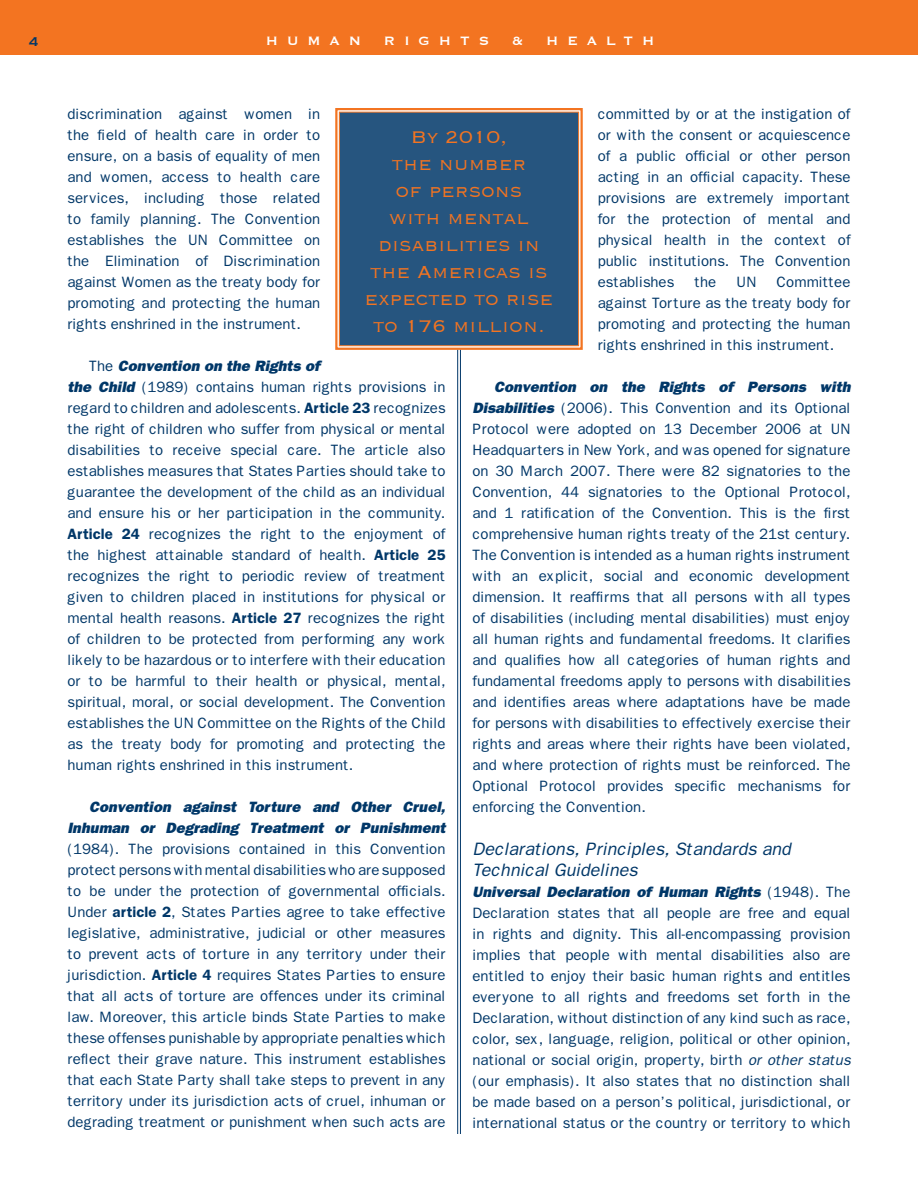
<style>
.page{position:relative;width:918px;height:1188px;background:#fff}
.page>*{position:absolute;margin:0;border:0;box-sizing:border-box;transform-origin:0 0}
.t1{font:300 22.5px/27px "Copperplate";color:#f37421;text-align:center}
.t2{font:italic 18px/21.6px "Franklin Gothic";color:#003768}
.t3{font:16.5px "Copperplate";color:#003768}
.t4{font:15.75px "Copperplate";color:#fff}
.t5{font:15px/21px "Franklin Gothic";color:#003768;text-align:justify}
.t6{font:italic 800 15px/21px "Franklin Gothic";color:#003768;text-align:right}
.s1{font-weight:800;font-style:italic}
.s2{font-weight:600}
.s3{font-style:italic}
</style>
<div class="page">
<div style="left:0;top:0;width:918px;height:55px;background:#f37421"></div>
<hr style="left:460px;top:350px;width:1px;height:784px;background:#003768">
<hr style="left:457px;top:350px;width:1px;height:784px;background:#003768">
<svg style="left:335px;top:108px;width:248px;height:243px;background:#f7a875"></svg>
<div style="left:339px;top:111px;width:240px;height:236px;background:#26557f"></div>
<p class="t3" style="left:29px;top:31px;width:12px">4</p>
<p class="t4" style="left:266px;top:31px;width:60px">Human</p>
<p class="t4" style="left:384px;top:31px;width:38px">R ight</p>
<p class="t4" style="left:479px;top:31px;width:12px">s</p>
<p class="t4" style="left:512px;top:31px;width:13px">&amp;</p>
<p class="t4" style="left:546px;top:31px;width:40px">H ealth</p>
<p class="t5" style="left:598px;top:104px;width:254px">committed by or at the instigation of or with the consent or acquiescence of a public official or other person acting in an official capacity. These provisions are extremely important for the protection of mental and physical health in the context of public institutions. The Convention establishes</p>
<p class="t5" style="left:68px;top:104px;width:254px">discrimination against women in the field of health care in order to ensure, on a basis of equality of men and women, access to health care services, including those related to family planning. The Convention establishes the UN Committee on the Elimination of Discrimination against Women as the treaty body for promoting and protecting the human rights enshrined in the instrument.</p>
<p class="t5" style="left:68px;top:356px;width:380px;text-align:left;text-indent:22px">The <span class="s1">Convention on the Rights of<br>the Child</span> (1989) contains human rights provisions in regard to children and adolescents. <span class="s2">Article 23</span> recognizes the right of children who suffer from physical or mental disabilities to receive special care. The article also establishes measures that States Parties should take to guarantee the development of the child as an individual and ensure his or her participation in the community.<br><span class="s2">Article 24</span> recognizes the right to the enjoyment of the highest attainable standard of health. <span class="s2">Article 25 </span>recognizes the right to periodic review of treatment given to children placed in institutions for physical or mental health reasons. <span class="s2">Article 27</span> recognizes the right of children to be protected from performing any work likely to be hazardous or to interfere with their education or to be harmful to their health or physical, mental, spiritual, moral, or social development. The Convention establishes the UN Committee on the Rights of the Child as the treaty body for promoting and protecting the human rights enshrined in this instrument.</p>
<p class="t6" style="left:68px;top:796px;width:379px">Convention against Torture and Other Cruel,<br>Inhuman or Degrading Treatment or Punishment</p>
<p class="t5" style="left:68px;top:839px;width:380px">(1984). The provisions contained in this Convention protect persons with mental disabilities who are supposed to be under the protection of governmental officials.<br>Under <span class="s2">article 2</span>, States Parties agree to take effective legislative, administrative, judicial or other measures to prevent acts of torture in any territory under their jurisdiction. <span class="s2">Article 4</span> requires States Parties to ensure that all acts of torture are offences under its criminal law. Moreover, this article binds State Parties to make these offenses punishable by appropriate penalties which reflect their grave nature. This instrument establishes that each State Party shall take steps to prevent in any territory under its jurisdiction acts of cruel, inhuman or degrading treatment or punishment when such acts are</p>
<h1 class="t1" style="left:365px;top:122px;width:190px">By 2010,<br>the number<br>of persons<br>with mental disabilities in the Americas is expected to rise to 176 million.</h1>
<p class="t5" style="left:598px;top:272px;width:254px;text-indent:179px">Committee against Torture as the treaty body for promoting and protecting the human rights enshrined in this instrument.</p>
<p class="t5" style="left:473px;top:377px;width:380px;text-indent:22px"><span class="s1">Convention on the Rights of Persons with Disabilities</span> (2006). This Convention and its Optional Protocol were adopted on 13 December 2006 at UN Headquarters in New York, and was opened for signature on 30 March 2007. There were 82 signatories to the Convention, 44 signatories to the Optional Protocol, and 1 ratification of the Convention. This is the first comprehensive human rights treaty of the 21st century.<br>The Convention is intended as a human rights instrument with an explicit, social and economic development dimension. It reaffirms that all persons with all types of disabilities (including mental disabilities) must enjoy all human rights and fundamental freedoms. It clarifies and qualifies how all categories of human rights and fundamental freedoms apply to persons with disabilities and identifies areas where adaptations have be made for persons with disabilities to effectively exercise their rights and areas where their rights have been violated, and where protection of rights must be reinforced. The Optional Protocol provides specific mechanisms for enforcing the Convention.</p>
<p class="t2" style="left:472px;top:838px;width:320px">Declarations, Principles, Standards and<br>Technical Guidelines</p>
<p class="t5" style="left:472px;top:882px;width:380px"><span class="s1">Universal Declaration of Human Rights</span> (1948). The Declaration states that all people are free and equal in rights and dignity. This all-encompassing provision implies that people with mental disabilities also are entitled to enjoy their basic human rights and entitles everyone to all rights and freedoms set forth in the Declaration, without distinction of any kind such as race, color, sex, language, religion, political or other opinion, national or social origin, property, birth <span class="s3">or other status </span>(our emphasis). It also states that no distinction shall be made based on a person’s political, jurisdictional, or international status or the country or territory to which</p>
<p class="t5" style="left:694px;top:272px;width:23px">the</p>
<p class="t5" style="left:736px;top:272px;width:21px">UN</p>
</div>
